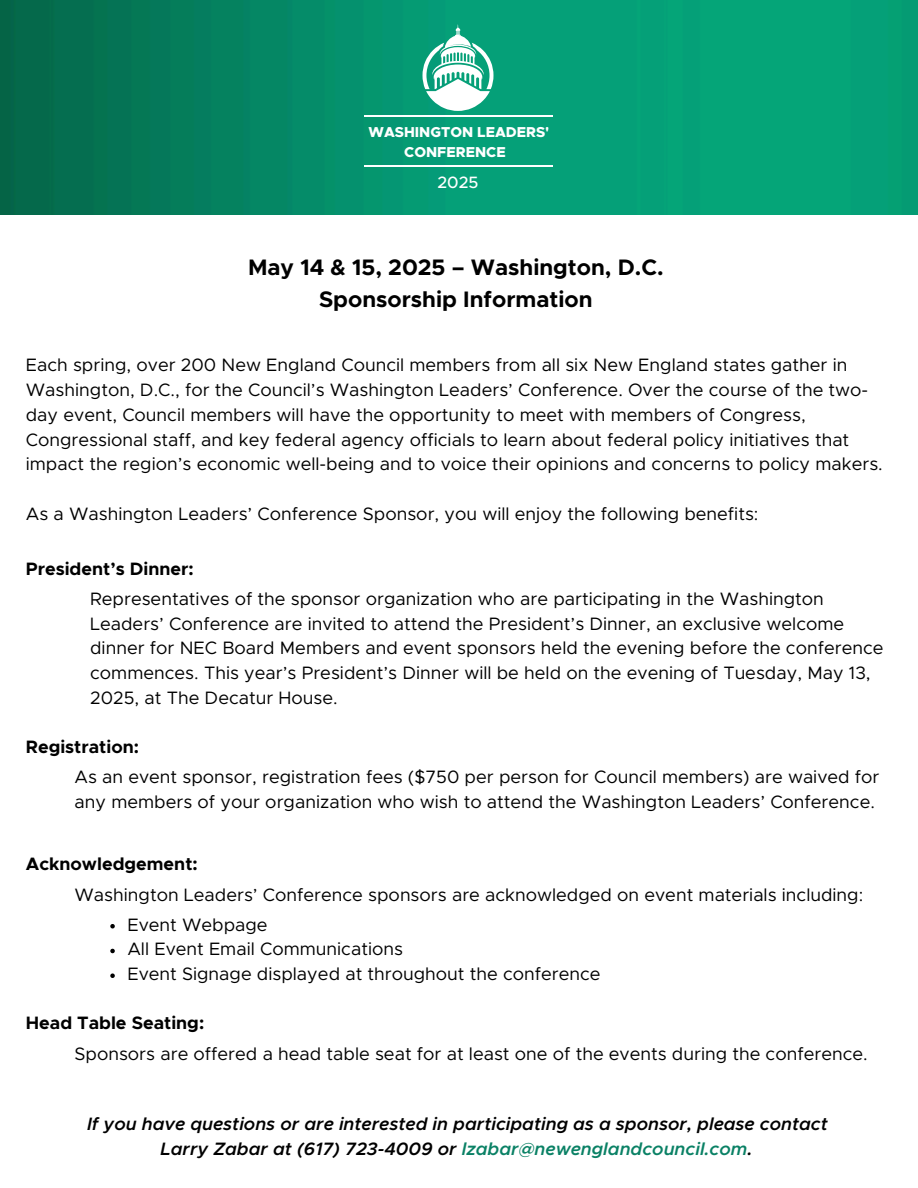
<style>
.page{position:relative;width:918px;height:1188px;background:#fff}
.page>*{position:absolute;margin:0;border:0;box-sizing:border-box;transform-origin:0 0}
.t1{font:700 22.5px/31.5px "Metropolis";color:#000;text-align:center}
.t2{font:18px/24.8px "Metropolis";color:#000}
.t3{font:italic 600 18px/24.8px "Metropolis";color:#000;text-align:center}
.t4{font:700 18px "Metropolis";color:#000}
.t5{font:500 16.5px "Metropolis";color:#fff}
.t6{font:800 14.4px/20.1px "Metropolis";color:#fff;text-align:center}
.s1{color:#0a8165}
</style>
<div class="page">
<img style="left:0;top:0;width:918px;height:214px">
<svg style="left:110px;top:924px;width:5px;height:4px"></svg>
<svg style="left:110px;top:949px;width:5px;height:4px"></svg>
<svg style="left:110px;top:973px;width:5px;height:5px"></svg>
<hr style="left:365px;top:115px;width:188px;height:2px;background:#fff">
<hr style="left:365px;top:165px;width:188px;height:2px;background:#fff">
<svg style="left:422px;top:24px;width:72px;height:87px"></svg>
<p class="t6" style="left:369px;top:122px;width:182px">WASHINGTON LEADERS'<br>CONFERENCE</p>
<p class="t5" style="left:437px;top:175px;width:43px">2025</p>
<p class="t1" style="left:248px;top:253px;width:417px">May 14 &amp; 15, 2025 – Washington, D.C.<br>Sponsorship Information</p>
<p class="t2" style="left:26px;top:354px;width:859px">Each spring, over 200 New England Council members from all six New England states gather in Washington, D.C., for the Council’s Washington Leaders’ Conference. Over the course of the two&shy;day event, Council members will have the opportunity to meet with members of Congress, Congressional staff, and key federal agency officials to learn about federal policy initiatives that impact the region’s economic well-being and to voice their opinions and concerns to policy makers.</p>
<p class="t2" style="left:26px;top:502px;width:734px">As a Washington Leaders’ Conference Sponsor, you will enjoy the following benefits:</p>
<p class="t4" style="left:26px;top:561px;width:169px">President’s Dinner:</p>
<p class="t2" style="left:90px;top:587px;width:795px">Representatives of the sponsor organization who are participating in the Washington Leaders’ Conference are invited to attend the President’s Dinner, an exclusive welcome dinner for NEC Board Members and event sponsors held the evening before the conference commences. This year’s President’s Dinner will be held on the evening of Tuesday, May 13, 2025, at The Decatur House.</p>
<h2 class="t4" style="left:26px;top:738px;width:115px">Registration:</h2>
<p class="t2" style="left:74px;top:765px;width:807px">As an event sponsor, registration fees ($750 per person for Council members) are waived for any members of your organization who wish to attend the Washington Leaders’ Conference.</p>
<h2 class="t4" style="left:26px;top:856px;width:173px">Acknowledgement:</h2>
<p class="t2" style="left:74px;top:883px;width:790px">Washington Leaders’ Conference sponsors are acknowledged on event materials including:</p>
<h2 class="t2" style="left:127px;top:913px;width:142px">Event Webpage</h2>
<p class="t2" style="left:127px;top:938px;width:277px">All Event Email Communications</p>
<p class="t2" style="left:127px;top:963px;width:475px">Event Signage displayed at throughout the conference</p>
<p class="t4" style="left:26px;top:1015px;width:180px">Head Table Seating:</p>
<p class="t2" style="left:74px;top:1042px;width:795px">Sponsors are offered a head table seat for at least one of the events during the conference.</p>
<h2 class="t3" style="left:87px;top:1112px;width:742px">If you have questions or are interested in participating as a sponsor, please contact<br>Larry Zabar at (617) 723-4009 or <span class="s1">lzabar@newenglandcouncil.com</span>.</h2>
</div>
